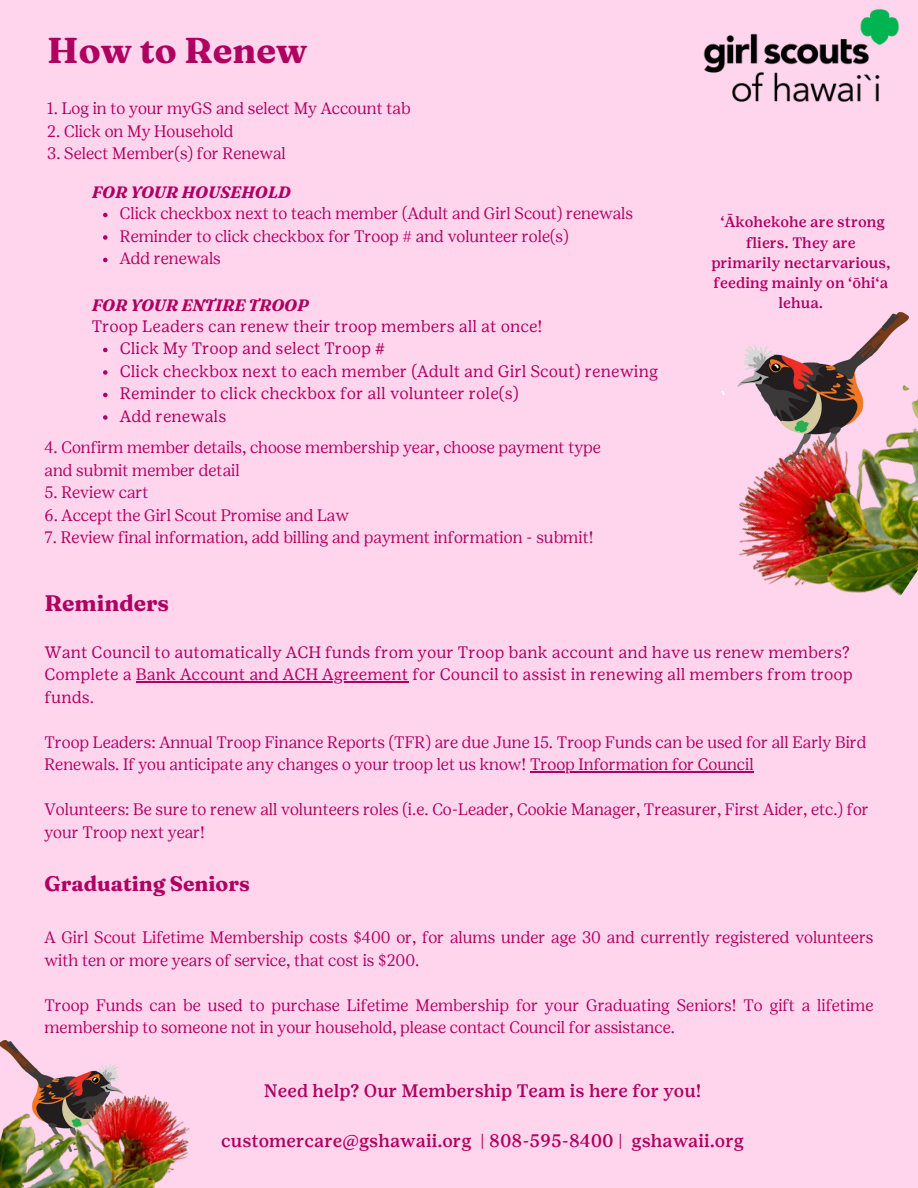
<style>
.page{position:relative;width:918px;height:1188px;background:#ffd5ed}
.page>*{position:absolute;margin:0;border:0;box-sizing:border-box;transform-origin:0 0}
.t1{font:700 36px "Fraunces 9 pt";color:#af0061}
.t2{font:700 22.5px "Fraunces 9 pt";color:#af0061}
.t3{font:700 21px "Fraunces 9 pt";color:#af0061}
.t4{font:500 18px "Girl Scout Text";color:#af0061}
.t5{font:300 16.5px/22.5px "Girl Scout Display";color:#af0061}
.t6{font:16.5px/21.3px "Girl Scout Text";color:#af0061}
.t7{font:italic 700 16.5px "Fraunces 9 pt";color:#af0061}
.t8{font:500 15px/20.2px "Girl Scout Text";color:#af0061;text-align:center}
.s1{font-family:"Fraunces 9 pt";font-weight:700;font-style:italic}
</style>
<div class="page">
<img style="left:703px;top:9px;width:197px;height:93px">
<img style="left:0;top:1040px;width:190px;height:148px">
<svg style="left:103px;top:213px;width:5px;height:4px"></svg>
<svg style="left:103px;top:235px;width:5px;height:5px"></svg>
<svg style="left:103px;top:258px;width:5px;height:4px"></svg>
<svg style="left:103px;top:348px;width:5px;height:4px"></svg>
<svg style="left:103px;top:370px;width:5px;height:5px"></svg>
<svg style="left:103px;top:393px;width:5px;height:4px"></svg>
<svg style="left:103px;top:415px;width:5px;height:5px"></svg>
<hr style="left:136px;top:682px;width:272px;height:1px;background:#af0061">
<hr style="left:530px;top:772px;width:224px;height:1px;background:#af0061">
<img style="left:721px;top:312px;width:197px;height:284px">
<h1 class="t1" style="left:47px;top:27px;width:262px">How to Renew</h1>
<h5 class="t5" style="left:47px;top:97px;width:365px">1. Log in to your myGS and select My Account tab</h5>
<h5 class="t5" style="left:47px;top:120px;width:188px">2. Click on My Household</h5>
<h5 class="t5" style="left:47px;top:142px;width:240px">3. Select Member(s) for Renewal</h5>
<p class="t7" style="left:92px;top:182px;width:200px">FOR YOUR HOUSEHOLD</p>
<p class="t5" style="left:120px;top:202px;width:515px">Click checkbox next to teach member (Adult and Girl Scout) renewals</p>
<h5 class="t5" style="left:120px;top:225px;width:450px">Reminder to click checkbox for Troop # and volunteer role(s)</h5>
<p class="t5" style="left:120px;top:247px;width:102px">Add renewals</p>
<p class="t6" style="left:92px;top:294px;width:452px"><span class="s1">FOR YOUR ENTIRE TROOP<br></span>Troop Leaders can renew their troop members all at once!</p>
<p class="t6" style="left:120px;top:338px;width:267px">Click My Troop and select Troop #</p>
<p class="t6" style="left:120px;top:360px;width:540px">Click checkbox next to each member (Adult and Girl Scout) renewing</p>
<p class="t6" style="left:120px;top:383px;width:400px">Reminder to click checkbox for all volunteer role(s)</p>
<p class="t6" style="left:120px;top:405px;width:108px">Add renewals</p>
<p class="t5" style="left:44px;top:436px;width:558px">4. Confirm member details, choose membership year, choose payment type and submit member detail</p>
<p class="t5" style="left:44px;top:481px;width:105px">5. Review cart</p>
<p class="t5" style="left:44px;top:504px;width:306px">6. Accept the Girl Scout Promise and Law</p>
<p class="t5" style="left:44px;top:526px;width:550px">7. Review final information, add billing and payment information - submit!</p>
<p class="t8" style="left:711px;top:212px;width:181px">‘Ākohekohe are strong fliers. They are primarily nectarvarious, feeding mainly on ‘ōhi‘a lehua.</p>
<h5 class="t2" style="left:44px;top:589px;width:126px">Reminders</h5>
<h2 class="t6" style="left:44px;top:641px;width:810px;line-height:22.5px">Want Council to automatically ACH funds from your Troop bank account and have us renew members?<br>Complete a Bank Account and ACH Agreement for Council to assist in renewing all members from troop</h2>
<h5 class="t6" style="left:44px;top:686px;width:51px">funds.</h5>
<h5 class="t5" style="left:44px;top:731px;width:824px">Troop Leaders: Annual Troop Finance Reports (TFR) are due June 15. Troop Funds can be used for all Early Bird<br>Renewals. If you anticipate any changes o your troop let us know! Troop Information for Council</h5>
<h5 class="t5" style="left:44px;top:798px;width:826px">Volunteers: Be sure to renew all volunteers roles (i.e. Co-Leader, Cookie Manager, Treasurer, First Aider, etc.) for your Troop next year!</h5>
<h2 class="t3" style="left:44px;top:870px;width:207px">Graduating Seniors</h2>
<h5 class="t5" style="left:44px;top:926px;width:831px">A Girl Scout Lifetime Membership costs $400 or, for alums under age 30 and currently registered volunteers with ten or more years of service, that cost is $200.</h5>
<h5 class="t5" style="left:44px;top:994px;width:831px">Troop Funds can be used to purchase Lifetime Membership for your Graduating Seniors! To gift a lifetime membership to someone not in your household, please contact Council for assistance.</h5>
<h4 class="t4" style="left:264px;top:1080px;width:439px">Need help? Our Membership Team is here for you!</h4>
<h4 class="t4" style="left:221px;top:1130px;width:524px">customercare@gshawaii.org | 808-595-8400 | gshawaii.org</h4>
</div>
